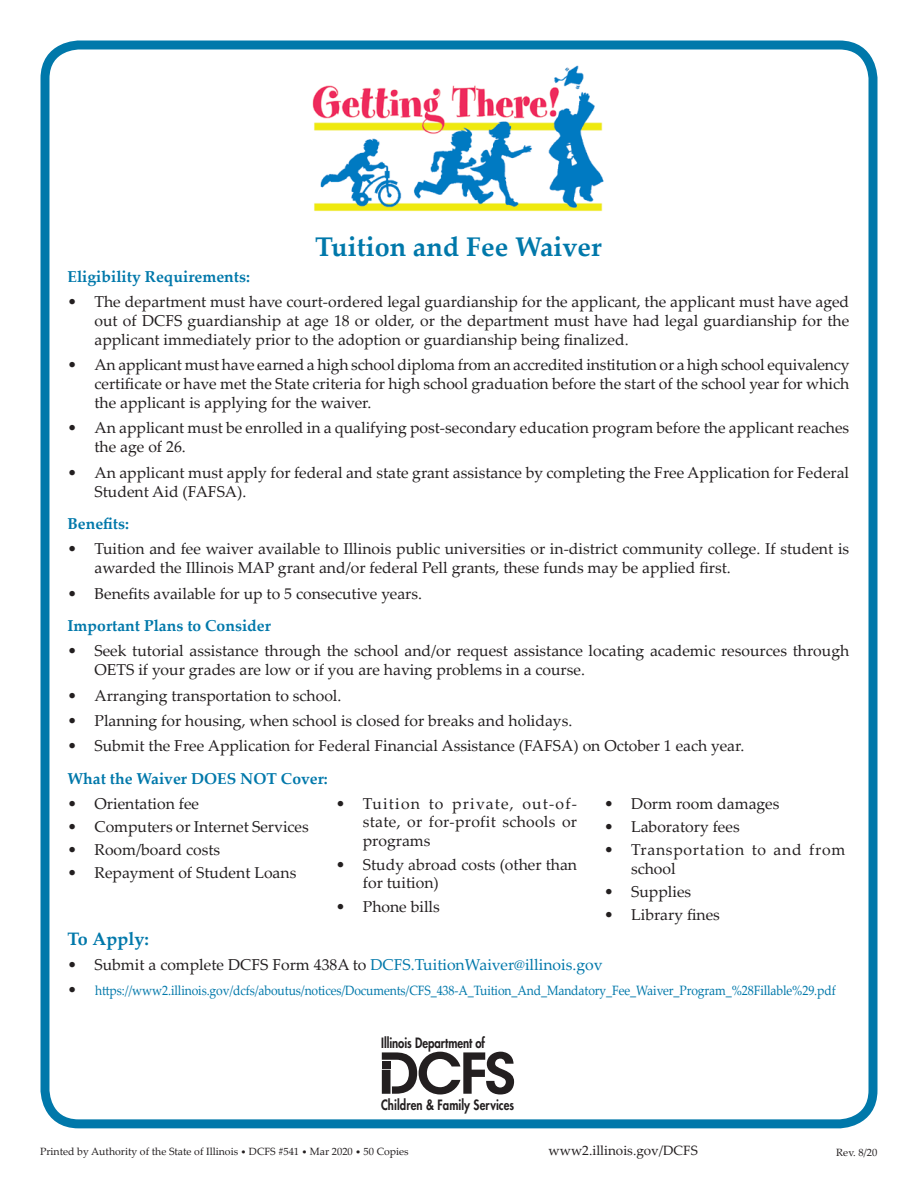
<style>
.page{position:relative;width:918px;height:1188px;background:#fff}
.page>*{position:absolute;margin:0;border:0;box-sizing:border-box;transform-origin:0 0}
.Body_text{font:700 27px "Palatino Linotype";color:#0078aa}
.t1{font:700 18px "Palatino Linotype";color:#0078aa}
.t2{font:15.75px/18.9px "Palatino Linotype";color:#231f20}
.t3{font:700 15.75px "Palatino Linotype";color:#0078aa}
.t4{font:15.75px "Palatino Linotype";color:#0078aa}
.t5{font:15.75px/18.9px "Palatino Linotype";letter-spacing:.05em;color:#231f20}
.t6{font:800 13.8px "Futura";letter-spacing:.01em;color:#231f20;scale:.82 1}
.t7{font:13.5px "Palatino Linotype";letter-spacing:-.01em;color:#0078aa;scale:.9 1}
.t8{font:13.5px "Palatino Linotype";color:#231f20}
.t9{font:10.5px "Palatino Linotype";color:#231f20}
.s1{color:#231f20}
.s2{font-size:15.75px;color:#231f20}
.s3{font-size:9px}
</style>
<div class="page">
<div style="left:40px;top:40px;width:838px;height:1088px;border:9px solid #0078aa;border-radius:34px"></div>
<img style="left:312px;top:65px;width:292px;height:147px">
<svg style="left:382px;top:1052px;width:132px;height:43px"></svg>
<div style="left:382px;top:1061px;width:9px;height:7px;background:#231f20"></div>
<p class="Body_text" style="left:315px;top:228px;width:288px">Tuition and Fee Waiver</p>
<p class="t3" style="left:68px;top:265px;width:184px">Eligibility Requirements:</p>
<p class="t2" style="left:94px;top:292px;width:756px;text-align:justify;text-indent:-27px">• The department must have court-ordered legal guardianship for the applicant, the applicant must have aged out of DCFS guardianship at age 18 or older, or the department must have had legal guardianship for the applicant immediately prior to the adoption or guardianship being finalized.</p>
<p class="t2" style="left:94px;top:355px;width:757px;text-align:justify;text-indent:-27px">• An applicant must have earned a high school diploma from an accredited institution or a high school equivalency certificate or have met the State criteria for high school graduation before the start of the school year for which the applicant is applying for the waiver.</p>
<p class="t2" style="left:94px;top:418px;width:756px;text-indent:-27px">• An applicant must be enrolled in a qualifying post-secondary education program before the applicant reaches the age of 26.</p>
<p class="t2" style="left:94px;top:462px;width:756px;text-indent:-27px">• An applicant must apply for federal and state grant assistance by completing the Free Application for Federal<br>Student Aid (FAFSA).</p>
<p class="t3" style="left:68px;top:512px;width:63px">Benefits:</p>
<p class="t2" style="left:94px;top:539px;width:756px;text-indent:-27px">• Tuition and fee waiver available to Illinois public universities or in-district community college. If student is awarded the Illinois MAP grant and/or federal Pell grants, these funds may be applied first.</p>
<p class="t2" style="left:68px;top:583px;width:356px">• Benefits available for up to 5 consecutive years.</p>
<p class="t3" style="left:68px;top:615px;width:205px">Important Plans to Consider</p>
<p class="t2" style="left:94px;top:641px;width:756px;text-indent:-27px">• Seek tutorial assistance through the school and/or request assistance locating academic resources through<br>OETS if your grades are low or if you are having problems in a course.</p>
<p class="t2" style="left:68px;top:685px;width:275px">• Arranging transportation to school.</p>
<p class="t2" style="left:68px;top:711px;width:506px">• Planning for housing, when school is closed for breaks and holidays.</p>
<p class="t2" style="left:68px;top:736px;width:678px">• Submit the Free Application for Federal Financial Assistance (FAFSA) on October 1 each year.</p>
<p class="t3" style="left:68px;top:767px;width:262px">What the Waiver DOES NOT Cover:</p>
<p class="t2" style="left:68px;top:793px;width:133px">• Orientation fee</p>
<p class="t2" style="left:68px;top:816px;width:243px">• Computers or Internet Services</p>
<p class="t2" style="left:68px;top:840px;width:154px">• Room/board costs</p>
<p class="t2" style="left:68px;top:863px;width:230px">• Repayment of Student Loans</p>
<p class="t2" style="left:363px;top:793px;width:216px;text-align:justify;text-indent:-27px">• Tuition to private, out-of&shy;state, or for-profit schools or programs</p>
<p class="t2" style="left:363px;top:854px;width:216px;text-indent:-27px">• Study abroad costs (other than for tuition)</p>
<p class="t2" style="left:336px;top:896px;width:106px">• Phone bills</p>
<p class="t2" style="left:604px;top:793px;width:177px">• Dorm room damages</p>
<p class="t2" style="left:604px;top:816px;width:137px">• Laboratory fees</p>
<p class="t5" style="left:631px;top:840px;width:216px;text-indent:-27px">• Transportation to and from school</p>
<p class="t2" style="left:604px;top:882px;width:89px">• Supplies</p>
<p class="t2" style="left:604px;top:905px;width:117px">• Library fines</p>
<p class="t1" style="left:68px;top:926px;width:83px">To Apply:</p>
<p class="t4" style="left:68px;top:954px;width:537px"><span class="s1">• Submit a complete DCFS Form 438A to</span> DCFS.TuitionWaiver@illinois.gov</p>
<p class="t7" style="left:68px;top:981px;width:855px"><span class="s2">• .</span>https://www2.illinois.gov/dcfs/aboutus/notices/Documents/CFS_438-A_Tuition_And_Mandatory_Fee_Waiver_Program_%28Fillable%29.pdf</p>
<p class="t6" style="left:381px;top:1034px;width:128px">Illinois Department of</p>
<p class="t6" style="left:381px;top:1095px;width:164px">Children &amp; Family Services</p>
<p class="t9" style="left:40px;top:1144px;width:370px">Printed by Authority of the State of Illinois <span class="s3">•</span> DCFS #541 <span class="s3">•</span> Mar 2020 <span class="s3">•</span> 50 Copies</p>
<p class="t8" style="left:549px;top:1141px;width:151px">www2.illinois.gov/DCFS</p>
<p class="t9" style="left:836px;top:1145px;width:43px">Rev. 8/20</p>
</div>
